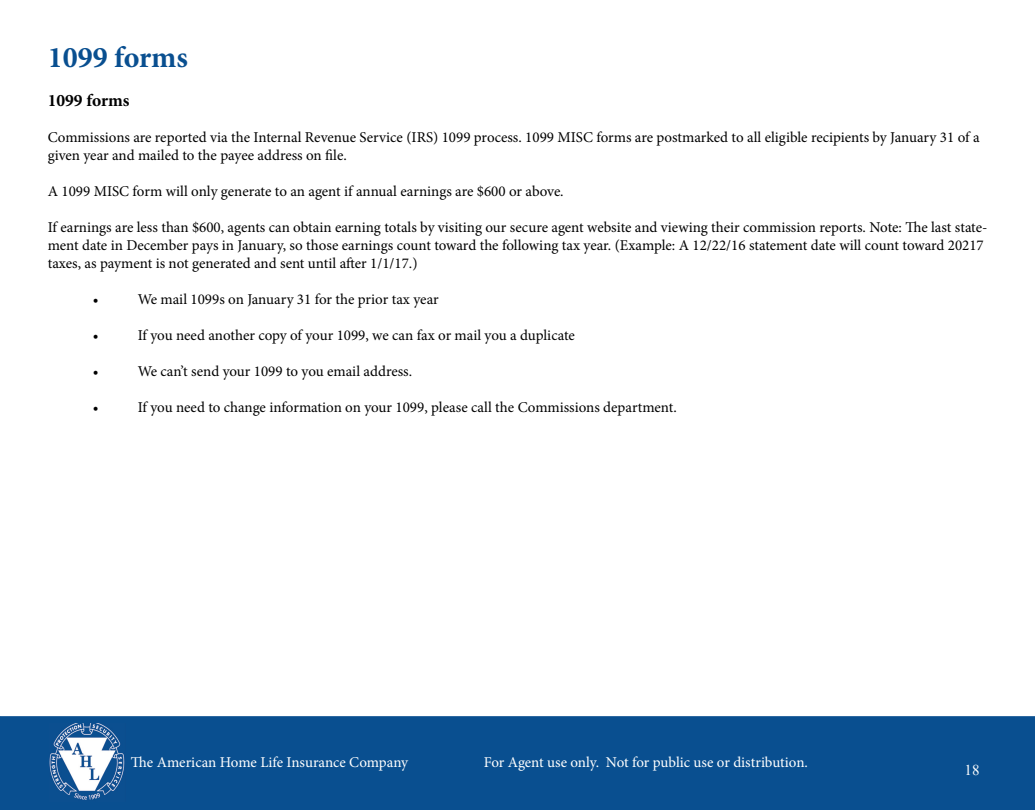
<style>
.page{position:relative;width:1035px;height:810px;background:#fff}
.page>*{position:absolute;margin:0;border:0;box-sizing:border-box;transform-origin:0 0}
.t1{font:700 30px "Minion Pro";color:#094f90}
.t2{font:700 17.5px "Minion Pro";color:#000}
.t3{font:15px/18px "Minion Pro";color:#000}
.t4{font:15px "Minion Pro";letter-spacing:-.005em;color:#fff}
.t5{font:15px "Times New Roman";color:#fff}
</style>
<div class="page">
<div style="left:0;top:716px;width:1035px;height:94px;background:#094f90"></div>
<img style="left:50px;top:724px;width:75px;height:77px">
<h1 class="t1" style="left:48px;top:36px;width:142px">1099 forms</h1>
<p class="t2" style="left:48px;top:88px;width:83px">1099 forms</p>
<p class="t3" style="left:48px;top:128px;width:933px">Commissions are reported via the Internal Revenue Service (IRS) 1099 process. 1099 MISC forms are postmarked to all eligible recipients by January 31 of a given year and mailed to the payee address on file.</p>
<p class="t3" style="left:48px;top:182px;width:518px">A 1099 MISC form will only generate to an agent if annual earnings are $600 or above.</p>
<p class="t3" style="left:48px;top:218px;width:941px">If earnings are less than $600, agents can obtain earning totals by visiting our secure agent website and viewing their commission reports. Note: The last state&shy;ment date in December pays in January, so those earnings count toward the following tax year. (Example: A 12/22/16 statement date will count toward 20217 taxes, as payment is not generated and sent until after 1/1/17.)</p>
<p class="t3" style="left:93px;top:290px;width:7px">•</p>
<p class="t3" style="left:138px;top:290px;width:303px">We mail 1099s on January 31 for the prior tax year</p>
<p class="t3" style="left:93px;top:326px;width:7px">•</p>
<p class="t3" style="left:138px;top:326px;width:439px">If you need another copy of your 1099, we can fax or mail you a duplicate</p>
<p class="t3" style="left:93px;top:362px;width:7px">•</p>
<p class="t3" style="left:138px;top:362px;width:276px">We can’t send your 1099 to you email address.</p>
<p class="t3" style="left:93px;top:398px;width:7px">•</p>
<p class="t3" style="left:138px;top:398px;width:541px">If you need to change information on your 1099, please call the Commissions department.</p>
<p class="t4" style="left:131px;top:752px;width:279px">The American Home Life Insurance Company</p>
<p class="t4" style="left:484px;top:752px;width:326px">For Agent use only. Not for public use or distribution.</p>
<p class="t5" style="left:965px;top:760px;width:16px">18</p>
</div>
